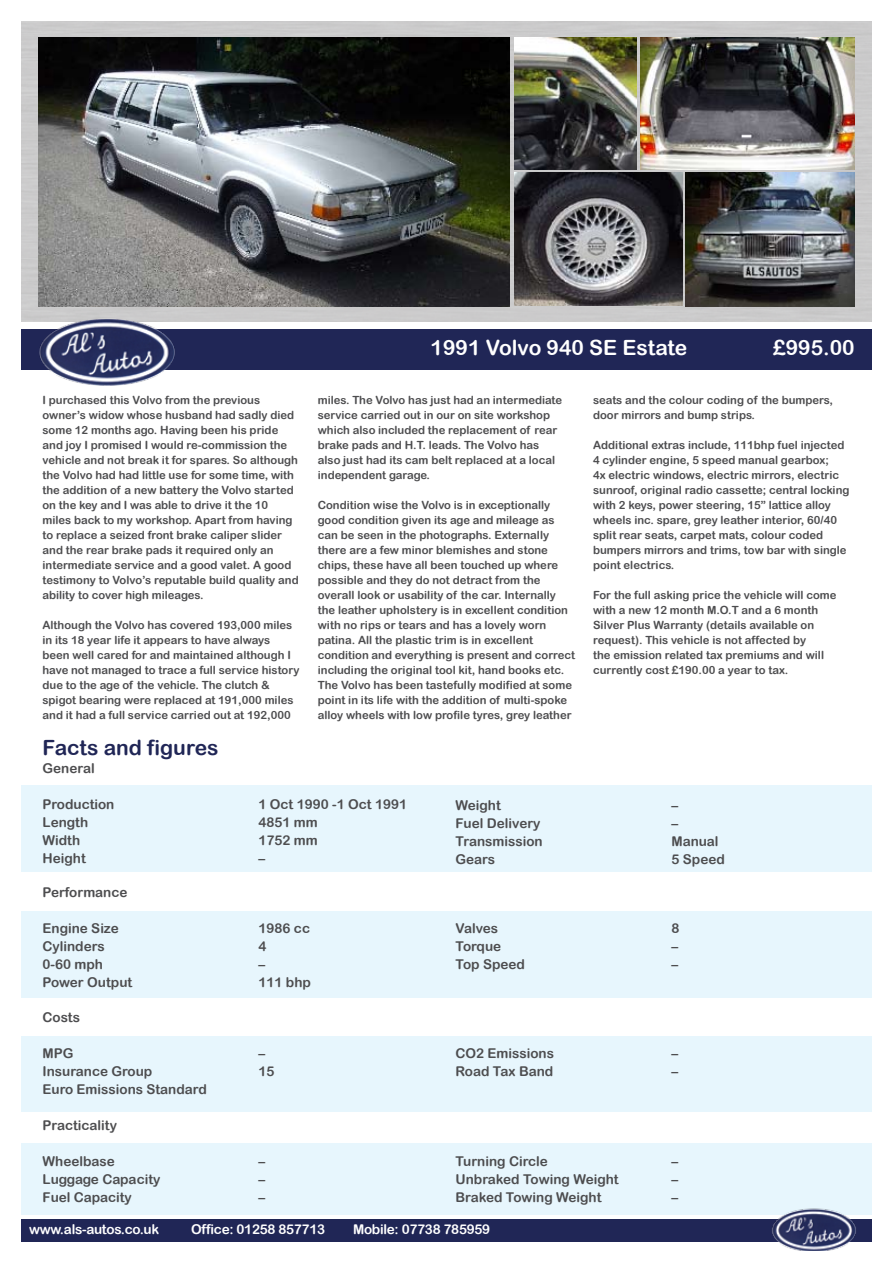
<style>
.page{position:relative;width:893px;height:1263px;background:#fff}
.page>*{position:absolute;margin:0;border:0;box-sizing:border-box;transform-origin:0 0}
.t1{font:21px "Arial Rounded MT Bold";color:#fff}
.t2{font:21px "Arial Rounded MT Bold";color:#202656}
.t3{font:13.5px "Arial Rounded MT Bold";color:#4d4d4f}
.t4{font:13.5px "Arial Rounded MT Bold";letter-spacing:-.02em;color:#fff}
.t5{font:11.25px/15px "Arial Rounded MT Bold";color:#4d4d4f}
</style>
<div class="page">
<div style="left:21px;top:21px;width:851px;height:300px;background:#cbcbcb"></div>
<div style="left:21px;top:911px;width:851px;height:87px;background:#e7f6fd"></div>
<div style="left:21px;top:1036px;width:851px;height:76px;background:#e7f6fd"></div>
<div style="left:21px;top:1143px;width:851px;height:72px;background:#e7f6fd"></div>
<div style="left:21px;top:785px;width:851px;height:87px;background:#e7f6fd"></div>
<div style="left:21px;top:329px;width:851px;height:41px;background:#202656"></div>
<div style="left:21px;top:1219px;width:851px;height:22px;background:#202656"></div>
<img style="left:38px;top:38px;width:471px;height:269px">
<img style="left:640px;top:38px;width:214px;height:131px">
<img style="left:515px;top:173px;width:167px;height:132px">
<img style="left:515px;top:38px;width:122px;height:131px">
<img style="left:685px;top:173px;width:169px;height:134px">
<img style="left:29px;top:305px;width:155px;height:80px">
<img style="left:765px;top:1208px;width:97px;height:43px">
<p class="t5" style="left:43px;top:392px;width:258px">I purchased this Volvo from the previous owner’s widow whose husband had sadly died some 12 months ago. Having been his pride and joy I promised I would re-commission the vehicle and not break it for spares. So although the Volvo had had little use for some time, with the addition of a new battery the Volvo started on the key and I was able to drive it the 10 miles back to my workshop. Apart from having to replace a seized front brake caliper slider and the rear brake pads it required only an intermediate service and a good valet. A good testimony to Volvo’s reputable build quality and ability to cover high mileages.</p>
<p class="t5" style="left:43px;top:617px;width:258px">Although the Volvo has covered 193,000 miles in its 18 year life it appears to have always been well cared for and maintained although I have not managed to trace a full service history due to the age of the vehicle. The clutch &amp; spigot bearing were replaced at 191,000 miles and it had a full service carried out at 192,000</p>
<h1 class="t1" style="left:431px;top:336px;width:258px">1991 Volvo 940 SE Estate</h1>
<h1 class="t1" style="left:773px;top:336px;width:83px">£995.00</h1>
<p class="t5" style="left:318px;top:392px;width:246px">miles. The Volvo has just had an intermediate service carried out in our on site workshop which also included the replacement of rear brake pads and H.T. leads. The Volvo has also just had its cam belt replaced at a local independent garage.</p>
<p class="t5" style="left:318px;top:497px;width:259px">Condition wise the Volvo is in exceptionally good condition given its age and mileage as can be seen in the photographs. Externally there are a few minor blemishes and stone chips, these have all been touched up where possible and they do not detract from the overall look or usability of the car. Internally the leather upholstery is in excellent condition with no rips or tears and has a lovely worn patina. All the plastic trim is in excellent condition and everything is present and correct including the original tool kit, hand books etc.<br>The Volvo has been tastefully modified at some point in its life with the addition of multi-spoke alloy wheels with low profile tyres, grey leather</p>
<p class="t5" style="left:593px;top:392px;width:241px">seats and the colour coding of the bumpers, door mirrors and bump strips.</p>
<p class="t5" style="left:593px;top:437px;width:258px">Additional extras include, 111bhp fuel injected 4 cylinder engine, 5 speed manual gearbox;<br>4x electric windows, electric mirrors, electric sunroof, original radio cassette; central locking with 2 keys, power steering, 15” lattice alloy wheels inc. spare, grey leather interior, 60/40 split rear seats, carpet mats, colour coded bumpers mirrors and trims, tow bar with single point electrics.</p>
<p class="t5" style="left:593px;top:587px;width:245px">For the full asking price the vehicle will come with a new 12 month M.O.T and a 6 month Silver Plus Warranty (details available on request). This vehicle is not affected by<br>the emission related tax premiums and will currently cost £190.00 a year to tax.</p>
<h1 class="t2" style="left:43px;top:735px;width:178px">Facts and figures</h1>
<p class="t3" style="left:43px;top:760px;width:54px">General</p>
<p class="t3" style="left:43px;top:796px;width:73px">Production</p>
<p class="t3" style="left:259px;top:796px;width:150px">1 Oct 1990 -1 Oct 1991</p>
<p class="t3" style="left:43px;top:814px;width:47px">Length</p>
<p class="t3" style="left:259px;top:814px;width:61px">4851 mm</p>
<p class="t3" style="left:43px;top:832px;width:39px">Width</p>
<p class="t3" style="left:259px;top:832px;width:61px">1752 mm</p>
<p class="t3" style="left:43px;top:850px;width:45px">Height</p>
<p class="t3" style="left:259px;top:850px;width:8px">–</p>
<p class="t3" style="left:43px;top:885px;width:86px">Performance</p>
<p class="t3" style="left:43px;top:921px;width:78px">Engine Size</p>
<p class="t3" style="left:259px;top:921px;width:53px">1986 cc</p>
<p class="t3" style="left:43px;top:939px;width:64px">Cylinders</p>
<p class="t3" style="left:259px;top:939px;width:10px">4</p>
<p class="t3" style="left:43px;top:957px;width:62px">0-60 mph</p>
<p class="t3" style="left:259px;top:957px;width:8px">–</p>
<p class="t3" style="left:43px;top:975px;width:91px">Power Output</p>
<p class="t3" style="left:259px;top:975px;width:54px">111 bhp</p>
<p class="t3" style="left:43px;top:1009px;width:39px">Costs</p>
<p class="t3" style="left:43px;top:1045px;width:32px">MPG</p>
<p class="t3" style="left:259px;top:1045px;width:8px">–</p>
<p class="t3" style="left:43px;top:1063px;width:111px">Insurance Group</p>
<p class="t3" style="left:259px;top:1063px;width:18px">15</p>
<p class="t3" style="left:43px;top:1081px;width:166px">Euro Emissions Standard</p>
<p class="t3" style="left:43px;top:1117px;width:76px">Practicality</p>
<p class="t3" style="left:43px;top:1153px;width:74px">Wheelbase</p>
<p class="t3" style="left:259px;top:1153px;width:8px">–</p>
<p class="t3" style="left:43px;top:1171px;width:119px">Luggage Capacity</p>
<p class="t3" style="left:259px;top:1171px;width:8px">–</p>
<p class="t3" style="left:43px;top:1189px;width:91px">Fuel Capacity</p>
<p class="t3" style="left:259px;top:1189px;width:8px">–</p>
<p class="t3" style="left:455px;top:797px;width:47px">Weight</p>
<p class="t3" style="left:671px;top:797px;width:8px">–</p>
<p class="t3" style="left:455px;top:815px;width:87px">Fuel Delivery</p>
<p class="t3" style="left:671px;top:815px;width:8px">–</p>
<p class="t3" style="left:455px;top:833px;width:89px">Transmission</p>
<p class="t3" style="left:671px;top:833px;width:49px">Manual</p>
<p class="t3" style="left:455px;top:851px;width:41px">Gears</p>
<p class="t3" style="left:671px;top:851px;width:55px">5 Speed</p>
<p class="t3" style="left:455px;top:921px;width:44px">Valves</p>
<p class="t3" style="left:671px;top:921px;width:10px">8</p>
<p class="t3" style="left:455px;top:939px;width:47px">Torque</p>
<p class="t3" style="left:671px;top:939px;width:8px">–</p>
<p class="t3" style="left:455px;top:957px;width:71px">Top Speed</p>
<p class="t3" style="left:671px;top:957px;width:8px">–</p>
<p class="t3" style="left:455px;top:1045px;width:100px">CO2 Emissions</p>
<p class="t3" style="left:671px;top:1045px;width:8px">–</p>
<p class="t3" style="left:455px;top:1063px;width:99px">Road Tax Band</p>
<p class="t3" style="left:671px;top:1063px;width:8px">–</p>
<p class="t3" style="left:455px;top:1153px;width:94px">Turning Circle</p>
<p class="t3" style="left:671px;top:1153px;width:8px">–</p>
<p class="t3" style="left:455px;top:1171px;width:165px">Unbraked Towing Weight</p>
<p class="t3" style="left:671px;top:1171px;width:8px">–</p>
<p class="t3" style="left:455px;top:1189px;width:148px">Braked Towing Weight</p>
<p class="t3" style="left:671px;top:1189px;width:8px">–</p>
<p class="t4" style="left:29px;top:1221px;width:132px">www.als-autos.co.uk</p>
<p class="t4" style="left:191px;top:1221px;width:136px">Office: 01258 857713</p>
<p class="t4" style="left:353px;top:1221px;width:139px">Mobile: 07738 785959</p>
</div>
